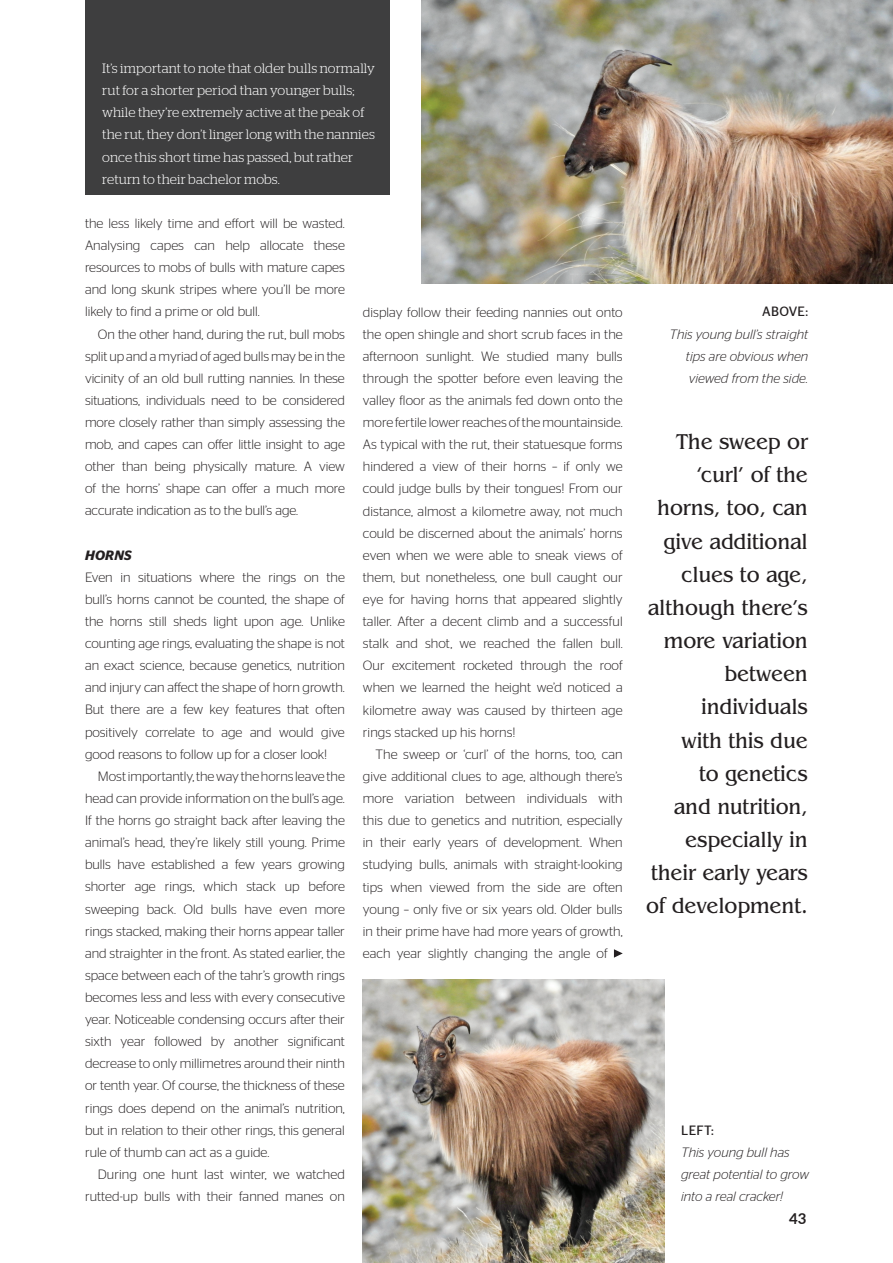
<style>
.page{position:relative;width:893px;height:1263px;background:#fff}
.page>*{position:absolute;margin:0;border:0;box-sizing:border-box;transform-origin:0 0}
.t1{font:22.5px/33.2px "Benguiat Pro ITC";letter-spacing:-.01em;color:#231f20;text-align:right;scale:.93 1}
.t2{font:700 15px "Lato";color:#231f20}
.t3{font:300 13.5px/22px "Stag Sans";color:#231f20;text-align:justify}
.t4{font:300 13.5px/22px "Stag";letter-spacing:.01em;color:#fff}
.t5{font:italic 300 13.5px/22px "Stag Sans";color:#231f20}
.t6{font:13.5px "Stag Sans";letter-spacing:.02em;color:#231f20}
.t7{font:italic 600 13.5px "Stag Sans";letter-spacing:.02em;color:#231f20}
</style>
<div class="page">
<svg style="left:614px;top:949px;width:9px;height:9px"></svg>
<img style="left:421px;top:0;width:472px;height:283px">
<div style="left:85px;top:0;width:305px;height:195px;background:#3e3e3f"></div>
<img style="left:363px;top:980px;width:301px;height:283px">
<p class="t4" style="left:102px;top:57px;width:274px">It’s important to note that older bulls normally rut for a shorter period than younger bulls; while they’re extremely active at the peak of the rut, they don’t linger long with the nannies once this short time has passed, but rather return to their bachelor mobs.</p>
<p class="t3" style="left:85px;top:212px;width:261px">the less likely time and effort will be wasted.<br>Analysing capes can help allocate these resources to mobs of bulls with mature capes and long skunk stripes where you’ll be more likely to find a prime or old bull.</p>
<p class="t3" style="left:85px;top:323px;width:261px;text-indent:13px">On the other hand, during the rut, bull mobs split up and a myriad of aged bulls may be in the vicinity of an old bull rutting nannies. In these situations, individuals need to be considered more closely rather than simply assessing the mob, and capes can offer little insight to age other than being physically mature. A view of the horns’ shape can offer a much more accurate indication as to the bull’s age.</p>
<p class="t7" style="left:85px;top:547px;width:48px">HORNS</p>
<p class="t3" style="left:85px;top:566px;width:261px">Even in situations where the rings on the bull’s horns cannot be counted, the shape of the horns still sheds light upon age. Unlike counting age rings, evaluating the shape is not an exact science, because genetics, nutrition and injury can affect the shape of horn growth.<br>But there are a few key features that often positively correlate to age and would give good reasons to follow up for a closer look!</p>
<p class="t3" style="left:85px;top:765px;width:261px;text-indent:13px">Most importantly, the way the horns leave the head can provide information on the bull’s age.<br>If the horns go straight back after leaving the animal’s head, they’re likely still young. Prime bulls have established a few years growing shorter age rings, which stack up before sweeping back. Old bulls have even more rings stacked, making their horns appear taller and straighter in the front. As stated earlier, the space between each of the tahr’s growth rings becomes less and less with every consecutive year. Noticeable condensing occurs after their sixth year followed by another significant decrease to only millimetres around their ninth or tenth year. Of course, the thickness of these rings does depend on the animal’s nutrition, but in relation to their other rings, this general rule of thumb can act as a guide.</p>
<p class="t3" style="left:85px;top:1163px;width:261px;text-align:right">During one hunt last winter, we watched rutted-up bulls with their fanned manes on</p>
<p class="t3" style="left:363px;top:301px;width:261px">display follow their feeding nannies out onto the open shingle and short scrub faces in the afternoon sunlight. We studied many bulls through the spotter before even leaving the valley floor as the animals fed down onto the more fertile lower reaches of the mountainside.<br>As typical with the rut, their statuesque forms hindered a view of their horns – if only we could judge bulls by their tongues! From our distance, almost a kilometre away, not much could be discerned about the animals’ horns even when we were able to sneak views of them, but nonetheless, one bull caught our eye for having horns that appeared slightly taller. After a decent climb and a successful stalk and shot, we reached the fallen bull.<br>Our excitement rocketed through the roof when we learned the height we’d noticed a kilometre away was caused by thirteen age rings stacked up his horns!</p>
<p class="t3" style="left:363px;top:743px;width:261px;text-indent:13px">The sweep or ‘curl’ of the horns, too, can give additional clues to age, although there’s more variation between individuals with this due to genetics and nutrition, especially in their early years of development. When studying bulls, animals with straight-looking tips when viewed from the side are often young – only five or six years old. Older bulls in their prime have had more years of growth, each year slightly changing the angle of</p>
<p class="t6" style="left:762px;top:304px;width:47px">ABOVE:</p>
<p class="t5" style="left:686px;top:323px;width:124px;text-align:justify;text-indent:-16px">This young bull’s straight tips are obvious when viewed from the side.</p>
<h1 class="t1" style="left:646px;top:425px;width:175px">The sweep or ‘curl’ of the horns, too, can give additional clues to age, although there’s more variation between individuals<br>with this due<br>to genetics<br>and nutrition, especially in their early years of development.</h1>
<p class="t6" style="left:681px;top:1122px;width:34px">LEFT:</p>
<p class="t5" style="left:681px;top:1141px;width:129px">This young bull has great potential to grow into a real cracker!</p>
<p class="t2" style="left:789px;top:1207px;width:19px">43</p>
</div>
